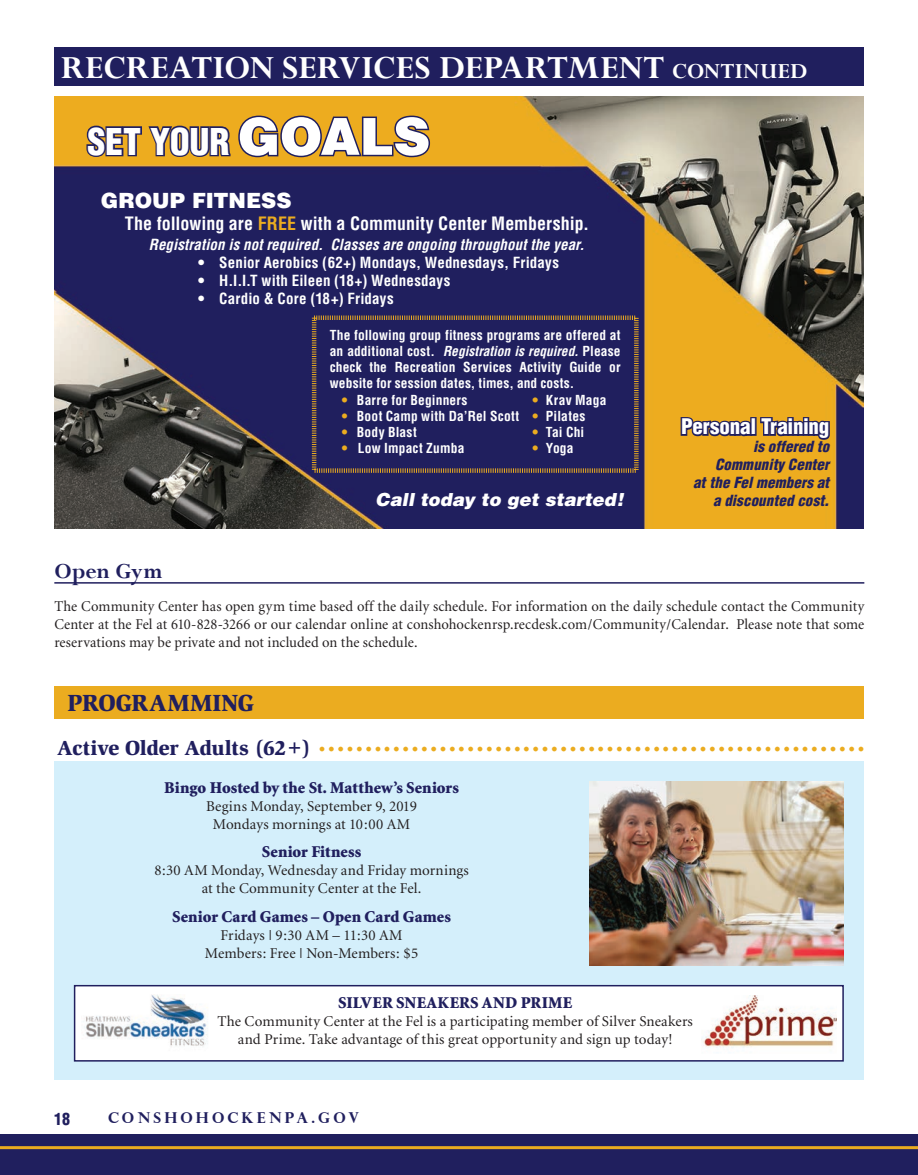
<style>
.page{position:relative;width:918px;height:1175px;background:#fff}
.page>*{position:absolute;margin:0;border:0;box-sizing:border-box;transform-origin:0 0}
.Body_Copy{font:700 36px "Perpetua";letter-spacing:.005em;color:#fff}
.Body_Copy-2{font:900 condensed 36px "Helvetica";color:#fff}
.Body_Copy-3{font:900 24px "Slimbach";letter-spacing:.005em;color:#201f5e}
.Body_Copy-4{font:700 24px "Perpetua";color:#201f5e}
.Body_Copy-5{font:900 condensed 21px "Helvetica";letter-spacing:-.01em;color:#fff}
.Body_Copy-6{font:900 21px "Helvetica";color:#fff}
.Body_Copy-7{font:900 18px "Minion";color:#ebac20}
.Body_Copy-8{font:700 condensed 18px "Helvetica";letter-spacing:.005em;color:#fff}
.Body_Copy-9{font:italic 900 18px "Helvetica";letter-spacing:.005em;color:#fff}
.Body_Copy-10{font:900 16.5px "Minion";letter-spacing:.005em;color:#201f5e}
.t1{font:900 condensed 16.5px "Helvetica";color:#201f5e}
.Body_Copy-11{font:15px/18px "Minion";letter-spacing:.005em;color:#231f20;text-align:justify}
.Body_Copy-12{font:700 condensed 15px "Helvetica";letter-spacing:.01em;color:#fff}
.Body_Copy-13{font:italic 700 condensed 15px "Helvetica";letter-spacing:.005em;color:#fff}
.Body_Copy-14{font:italic 900 condensed 15px "Helvetica";letter-spacing:.005em;color:#201f5e}
.t2{font:700 15px "Perpetua Titling";letter-spacing:.21em;color:#201f5e}
.Body_Copy-15{font:700 condensed 13.5px/16.2px "Helvetica";letter-spacing:.015em;color:#fff;text-align:justify}
.s1{font-size:24px}
.s2{font-stretch:normal;font-size:51px}
.s3{color:#ebac20}
.s4{font-style:italic}
.s5{font-family:"Slimbach";font-size:21px;color:#201f5e}
</style>
<div class="page">
<div style="left:0;top:1134px;width:918px;height:40px;background:#201f5e"></div>
<hr style="left:0;top:1146px;width:918px;height:3px;background:#ebac20">
<img style="left:54px;top:96px;width:810px;height:432px">
<svg style="left:85px;top:114px;width:347px;height:172px;background:#4d3e50"></svg>
<svg style="left:311px;top:315px;width:328px;height:158px;background:#27245b"></svg>
<svg style="left:679px;top:414px;width:152px;height:31px;background:#8d6a3c"></svg>
<div style="left:54px;top:47px;width:810px;height:39px;background:#201f5e"></div>
<hr style="left:54px;top:582px;width:810px;height:1px;background:#201f5e">
<div style="left:54px;top:686px;width:810px;height:32px;background:#ebac20"></div>
<div style="left:54px;top:761px;width:810px;height:319px;background:#d4effb"></div>
<img style="left:589px;top:781px;width:254px;height:184px">
<div style="left:75px;top:985px;width:768px;height:75px;background:#fff"></div>
<div style="left:74px;top:985px;width:770px;height:76px;border:2px solid #201f5e"></div>
<img style="left:84px;top:994px;width:124px;height:52px">
<img style="left:702px;top:995px;width:134px;height:53px">
<p class="Body_Copy" style="left:61px;top:45px;width:748px">RECREATION SERVICES DEPARTMENT <span class="s1">CONTINUED</span></p>
<p class="Body_Copy-2" style="left:87px;top:119px;width:344px">SET YOUR <span class="s2">GOALS</span></p>
<p class="Body_Copy-6" style="left:101px;top:187px;width:192px">GROUP FITNESS</p>
<p class="Body_Copy-8" style="left:125px;top:212px;width:466px">The following are <span class="s3">FREE</span> with a Community Center Membership.</p>
<p class="Body_Copy-13" style="left:149px;top:235px;width:437px">Registration is not required. Classes are ongoing throughout the year.</p>
<p class="Body_Copy-12" style="left:198px;top:253px;width:362px">• Senior Aerobics (62+) Mondays, Wednesdays, Fridays</p>
<p class="Body_Copy-12" style="left:198px;top:271px;width:254px">• H.I.I.T with Eileen (18+) Wednesdays</p>
<p class="Body_Copy-12" style="left:198px;top:289px;width:197px">• Cardio &amp; Core (18+) Fridays</p>
<p class="Body_Copy-15" style="left:330px;top:327px;width:292px">The following group fitness programs are offered at an additional cost. <span class="s4">Registration is required.</span> Please check the Recreation Services Activity Guide or website for session dates, times, and costs.</p>
<p class="Body_Copy-15" style="left:342px;top:391px;width:127px"><span class="s3">•</span> Barre for Beginners</p>
<p class="Body_Copy-15" style="left:532px;top:391px;width:76px"><span class="s3">•</span> Krav Maga</p>
<p class="Body_Copy-15" style="left:342px;top:408px;width:245px"><span class="s3">•</span> Boot Camp with Da’Rel Scott <span class="s3">•</span> Pilates</p>
<p class="Body_Copy-15" style="left:342px;top:424px;width:76px"><span class="s3">•</span> Body Blast</p>
<p class="Body_Copy-15" style="left:532px;top:424px;width:54px"><span class="s3">•</span> Tai Chi</p>
<p class="Body_Copy-15" style="left:342px;top:440px;width:124px"><span class="s3">•</span> Low Impact Zumba</p>
<p class="Body_Copy-15" style="left:532px;top:440px;width:43px"><span class="s3">•</span> Yoga</p>
<p class="Body_Copy-5" style="left:681px;top:413px;width:150px">Personal Training</p>
<p class="Body_Copy-14" style="left:753px;top:437px;width:78px">is offered to</p>
<p class="Body_Copy-14" style="left:715px;top:455px;width:116px">Community Center</p>
<p class="Body_Copy-14" style="left:693px;top:473px;width:138px">at the Fel members at</p>
<p class="Body_Copy-9" style="left:376px;top:487px;width:249px">Call today to get started!</p>
<p class="Body_Copy-14" style="left:713px;top:491px;width:118px">a discounted cost.</p>
<p class="Body_Copy-4" style="left:54px;top:556px;width:110px">Open Gym</p>
<p class="Body_Copy-11" style="left:54px;top:597px;width:811px">The Community Center has open gym time based off the daily schedule. For information on the daily schedule contact the Community Center at the Fel at 610-828-3266 or our calendar online at conshohockenrsp.recdesk.com/Community/Calendar. Please note that some reservations may be private and not included on the schedule.</p>
<p class="Body_Copy-3" style="left:68px;top:688px;width:188px">PROGRAMMING</p>
<p class="Body_Copy-7" style="left:57px;top:740px;width:808px"><span class="s5">Active Older Adults (62+)</span> • • • • • • • • • • • • • • • • • • • • • • • • • • • • • • • • • • • • • • • • • • • • • • • • • • • • • • • • • • •</p>
<p class="Body_Copy-10" style="left:164px;top:779px;width:296px">Bingo Hosted by the St. Matthew’s Seniors</p>
<p class="Body_Copy-11" style="left:206px;top:798px;width:212px">Begins Monday, September 9, 2019</p>
<p class="Body_Copy-11" style="left:213px;top:816px;width:199px">Mondays mornings at 10:00 AM</p>
<p class="Body_Copy-10" style="left:262px;top:843px;width:101px">Senior Fitness</p>
<p class="Body_Copy-11" style="left:154px;top:861px;width:316px">8:30 AM Monday, Wednesday and Friday mornings</p>
<p class="Body_Copy-11" style="left:202px;top:879px;width:221px">at the Community Center at the Fel.</p>
<p class="Body_Copy-10" style="left:172px;top:908px;width:280px">Senior Card Games – Open Card Games</p>
<p class="Body_Copy-11" style="left:221px;top:926px;width:184px">Fridays | 9:30 AM – 11:30 AM</p>
<p class="Body_Copy-11" style="left:205px;top:944px;width:215px">Members: Free | Non-Members: $5</p>
<p class="Body_Copy-10" style="left:338px;top:993px;width:236px">SILVER SNEAKERS AND PRIME</p>
<p class="Body_Copy-11" style="left:217px;top:1012px;width:477px;text-align:center">The Community Center at the Fel is a participating member of Silver Sneakers and Prime. Take advantage of this great opportunity and sign up today!</p>
<p class="t1" style="left:54px;top:1108px;width:18px">18</p>
<p class="t2" style="left:108px;top:1108px;width:253px">CONSHOHOCKENPA.GOV</p>
</div>
